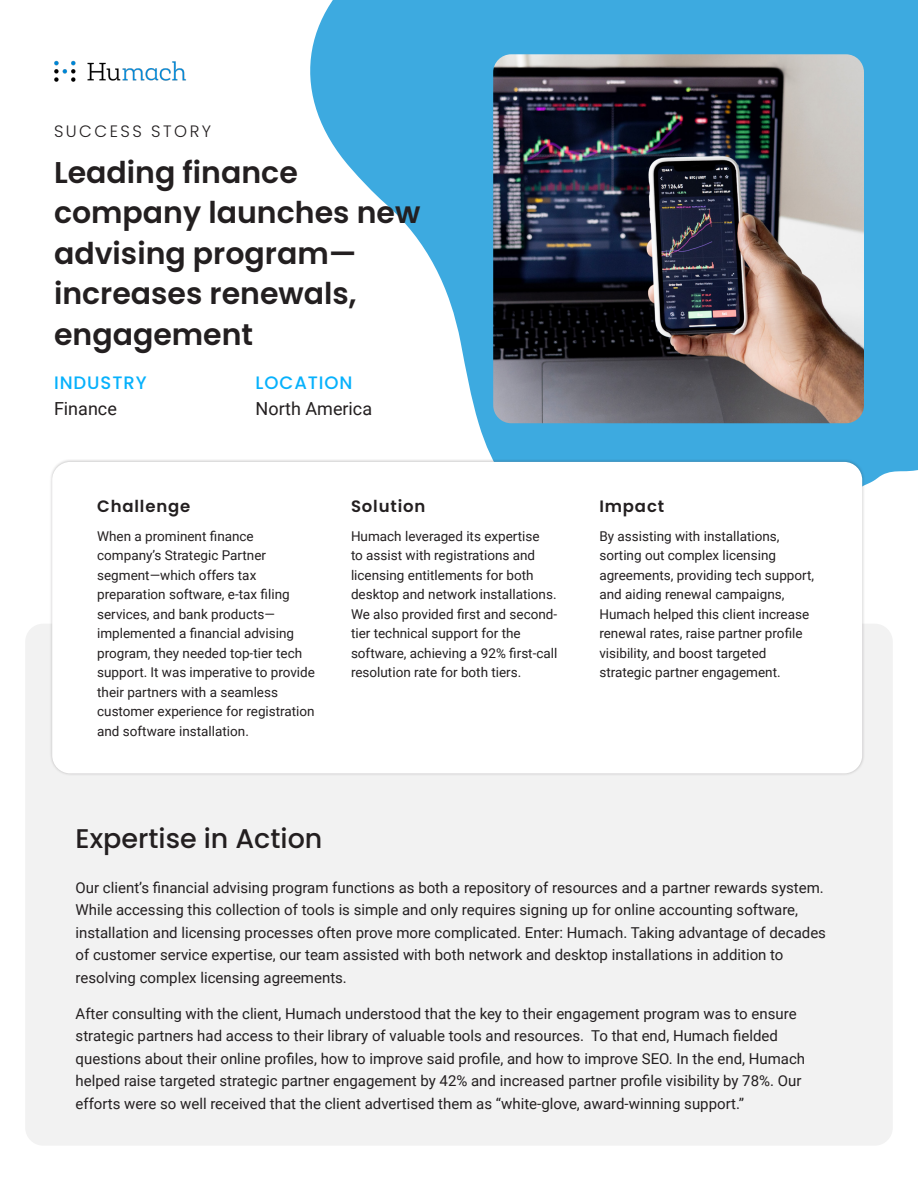
<style>
.page{position:relative;width:918px;height:1188px;background:#fff}
.page>*{position:absolute;margin:0;border:0;box-sizing:border-box;transform-origin:0 0}
.t1{font:600 30px/40.5px "Poppins";color:#231f20}
.t2{font:500 27px "Poppins";color:#231f20}
.t3{font:18px "Roboto";color:#231f20}
.t4{font:500 18px "Poppins";letter-spacing:.05em;color:#07b1fc}
.t5{font:600 16.5px "Poppins";letter-spacing:.05em;color:#231f20}
.t6{font:300 16.5px "Poppins";letter-spacing:.15em;color:#231f20}
.t7{font:15px/22.5px "Roboto";color:#231f20}
.t8{font:13.5px/19.5px "Roboto";color:#231f20}
</style>
<div class="page">
<svg style="left:310px;top:0;width:608px;height:485px;fill:#3daae0"></svg>
<div style="left:25px;top:624px;width:868px;height:522px;background:#f2f2f2;border-radius:18px"></div>
<div style="left:49px;top:459px;width:816px;height:317px;background:#231f20;opacity:.26"></div>
<div style="left:52px;top:462px;width:810px;height:311px;background:#fff;border-radius:18px"></div>
<img style="left:493px;top:54px;width:371px;height:369px">
<img style="left:54px;top:60px;width:132px;height:22px">
<p class="t6" style="left:54px;top:122px;width:159px">SUCCESS STORY</p>
<p class="t1" style="left:54px;top:152px;width:368px">Leading finance company launches new advising program— increases renewals, engagement</p>
<p class="t4" style="left:54px;top:372px;width:94px">INDUSTRY</p>
<p class="t4" style="left:256px;top:372px;width:98px">LOCATION</p>
<p class="t3" style="left:54px;top:396px;width:64px">Finance</p>
<p class="t3" style="left:256px;top:396px;width:118px">North America</p>
<p class="t5" style="left:97px;top:497px;width:95px">Challenge</p>
<p class="t5" style="left:351px;top:497px;width:76px">Solution</p>
<p class="t5" style="left:599px;top:497px;width:66px">Impact</p>
<p class="t8" style="left:97px;top:526px;width:219px">When a prominent finance company’s Strategic Partner segment—which offers tax preparation software, e-tax filing services, and bank products— implemented a financial advising program, they needed top-tier tech support. It was imperative to provide their partners with a seamless customer experience for registration and software installation.</p>
<p class="t8" style="left:351px;top:526px;width:208px">Humach leveraged its expertise<br>to assist with registrations and licensing entitlements for both desktop and network installations.<br>We also provided first and second&shy;tier technical support for the software, achieving a 92% first-call resolution rate for both tiers.</p>
<p class="t8" style="left:599px;top:526px;width:216px">By assisting with installations, sorting out complex licensing agreements, providing tech support, and aiding renewal campaigns, Humach helped this client increase renewal rates, raise partner profile visibility, and boost targeted strategic partner engagement.</p>
<p class="t2" style="left:76px;top:823px;width:248px">Expertise in Action</p>
<p class="t7" style="left:76px;top:876px;width:752px">Our client’s financial advising program functions as both a repository of resources and a partner rewards system.<br>While accessing this collection of tools is simple and only requires signing up for online accounting software, installation and licensing processes often prove more complicated. Enter: Humach. Taking advantage of decades of customer service expertise, our team assisted with both network and desktop installations in addition to resolving complex licensing agreements.</p>
<p class="t7" style="left:76px;top:1002px;width:731px">After consulting with the client, Humach understood that the key to their engagement program was to ensure strategic partners had access to their library of valuable tools and resources. To that end, Humach fielded questions about their online profiles, how to improve said profile, and how to improve SEO. In the end, Humach helped raise targeted strategic partner engagement by 42% and increased partner profile visibility by 78%. Our efforts were so well received that the client advertised them as “white-glove, award-winning support.”</p>
</div>
